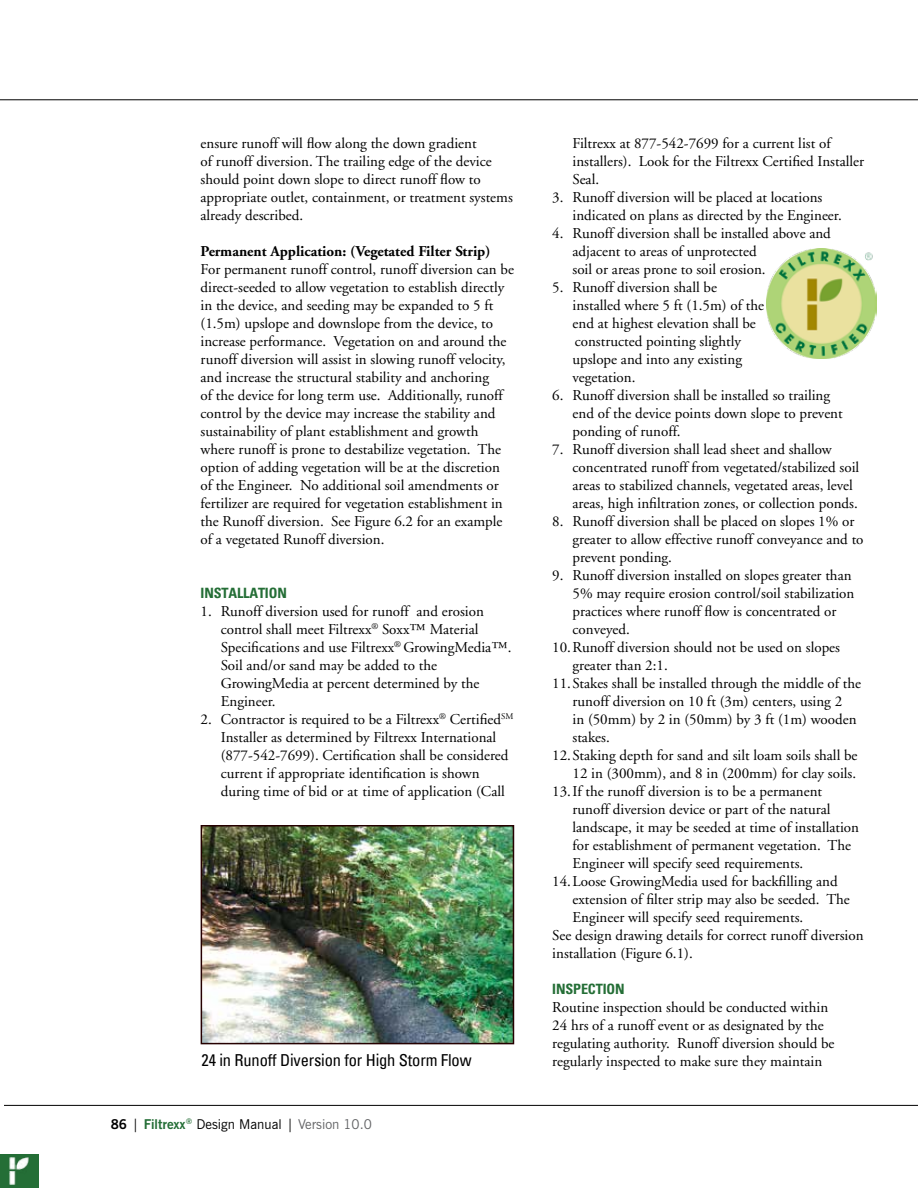
<style>
.page{position:relative;width:918px;height:1188px;background:#fff}
.page>*{position:absolute;margin:0;border:0;box-sizing:border-box;transform-origin:0 0}
.t1{font:condensed 16.5px "Univers";letter-spacing:-.01em;color:#000}
.t2{font:15px/18px "Adobe Garamond";color:#000}
.t3{font:700 15px "Adobe Garamond";color:#000}
.t4{font:700 condensed 14.25px "Univers";letter-spacing:-.01em;color:#246e36}
.t5{font:13.5px "News Gothic BT";color:#000}
.s1{font-weight:700}
.s2{font-weight:700;color:#246e36}
.s3{color:#636466}
</style>
<div class="page">
<hr style="left:4px;top:1105px;width:914px;height:1px;background:#000">
<div style="left:0;top:1154px;width:39px;height:34px;background:#246e36"></div>
<img style="left:10px;top:1157px;width:19px;height:28px">
<hr style="left:0;top:100px;width:918px;height:1px;background:#000">
<img style="left:204px;top:828px;width:307px;height:213px">
<div style="left:201px;top:825px;width:313px;height:219px;border:2px solid #250000"></div>
<img style="left:767px;top:248px;width:110px;height:111px">
<p class="t2" style="left:201px;top:135px;width:314px">ensure runoff will flow along the down gradient<br>of runoff diversion. The trailing edge of the device should point down slope to direct runoff flow to appropriate outlet, containment, or treatment systems already described.</p>
<p class="t3" style="left:201px;top:243px;width:291px">Permanent Application: (Vegetated Filter Strip)</p>
<p class="t2" style="left:201px;top:261px;width:315px">For permanent runoff control, runoff diversion can be direct-seeded to allow vegetation to establish directly in the device, and seeding may be expanded to 5 ft (1.5m) upslope and downslope from the device, to increase performance. Vegetation on and around the runoff diversion will assist in slowing runoff velocity, and increase the structural stability and anchoring<br>of the device for long term use. Additionally, runoff control by the device may increase the stability and sustainability of plant establishment and growth where runoff is prone to destabilize vegetation. The option of adding vegetation will be at the discretion of the Engineer. No additional soil amendments or fertilizer are required for vegetation establishment in the Runoff diversion. See Figure 6.2 for an example of a vegetated Runoff diversion.</p>
<p class="t4" style="left:201px;top:584px;width:88px">INSTALLATION</p>
<p class="t2" style="left:221px;top:603px;width:292px;text-indent:-20px">1. Runoff diversion used for runoff and erosion control shall meet Filtrexx<sup>®</sup> Soxx™ Material Specifications and use Filtrexx<sup>®</sup> GrowingMedia™.<br>Soil and/or sand may be added to the GrowingMedia at percent determined by the Engineer.</p>
<p class="t2" style="left:221px;top:711px;width:294px;text-indent:-20px">2. Contractor is required to be a Filtrexx<sup>®</sup> Certified<sup>SM </sup>Installer as determined by Filtrexx International (877-542-7699). Certification shall be considered current if appropriate identification is shown during time of bid or at time of application (Call</p>
<p class="t1" style="left:202px;top:1049px;width:271px">24 in Runoff Diversion for High Storm Flow</p>
<p class="t5" style="left:111px;top:1116px;width:263px"><span class="s1">86</span> | <span class="s2">Filtrexx</span><sup>®</sup> Design Manual | <span class="s3">Version 10.0</span></p>
<p class="t2" style="left:573px;top:135px;width:293px">Filtrexx at 877-542-7699 for a current list of installers). Look for the Filtrexx Certified Installer<br>Seal.</p>
<p class="t2" style="left:573px;top:189px;width:271px;text-indent:-20px">3. Runoff diversion will be placed at locations indicated on plans as directed by the Engineer.</p>
<p class="t2" style="left:573px;top:225px;width:260px;text-indent:-20px">4. Runoff diversion shall be installed above and adjacent to areas of unprotected<br>soil or areas prone to soil erosion.</p>
<p class="t2" style="left:573px;top:279px;width:193px;text-indent:-20px">5. Runoff diversion shall be installed where 5 ft (1.5m) of the end at highest elevation shall be constructed pointing slightly upslope and into any existing vegetation.</p>
<p class="t2" style="left:573px;top:387px;width:272px;text-indent:-20px">6. Runoff diversion shall be installed so trailing end of the device points down slope to prevent ponding of runoff.</p>
<p class="t2" style="left:573px;top:441px;width:288px;text-indent:-20px">7. Runoff diversion shall lead sheet and shallow concentrated runoff from vegetated/stabilized soil areas to stabilized channels, vegetated areas, level areas, high infiltration zones, or collection ponds.</p>
<p class="t2" style="left:573px;top:513px;width:293px;text-indent:-20px">8. Runoff diversion shall be placed on slopes 1% or greater to allow effective runoff conveyance and to prevent ponding.</p>
<p class="t2" style="left:552px;top:567px;width:301px">9. Runoff diversion installed on slopes greater than</p>
<p class="t2" style="left:573px;top:585px;width:283px">5% may require erosion control/soil stabilization</p>
<p class="t2" style="left:573px;top:603px;width:265px">practices where runoff flow is concentrated or</p>
<p class="t2" style="left:573px;top:621px;width:59px">conveyed.</p>
<p class="t2" style="left:552px;top:639px;width:289px">10.Runoff diversion should not be used on slopes</p>
<p class="t2" style="left:573px;top:657px;width:97px">greater than 2:1.</p>
<p class="t2" style="left:552px;top:675px;width:310px">11.Stakes shall be installed through the middle of the</p>
<p class="t2" style="left:573px;top:693px;width:271px">runoff diversion on 10 ft (3m) centers, using 2</p>
<p class="t2" style="left:573px;top:711px;width:286px">in (50mm) by 2 in (50mm) by 3 ft (1m) wooden</p>
<p class="t2" style="left:573px;top:729px;width:39px">stakes.</p>
<p class="t2" style="left:552px;top:747px;width:307px">12.Staking depth for sand and silt loam soils shall be</p>
<p class="t2" style="left:573px;top:765px;width:285px">12 in (300mm), and 8 in (200mm) for clay soils.</p>
<p class="t2" style="left:552px;top:783px;width:271px">13.If the runoff diversion is to be a permanent</p>
<p class="t2" style="left:573px;top:801px;width:259px">runoff diversion device or part of the natural</p>
<p class="t2" style="left:573px;top:819px;width:288px">landscape, it may be seeded at time of installation</p>
<p class="t2" style="left:573px;top:837px;width:280px">for establishment of permanent vegetation. The</p>
<p class="t2" style="left:573px;top:855px;width:232px">Engineer will specify seed requirements.</p>
<p class="t2" style="left:552px;top:873px;width:287px">14.Loose GrowingMedia used for backfilling and</p>
<p class="t2" style="left:573px;top:891px;width:279px">extension of filter strip may also be seeded. The</p>
<p class="t2" style="left:573px;top:909px;width:232px">Engineer will specify seed requirements.</p>
<p class="t2" style="left:552px;top:927px;width:313px">See design drawing details for correct runoff diversion</p>
<p class="t2" style="left:552px;top:945px;width:142px">installation (Figure 6.1).</p>
<p class="t4" style="left:552px;top:980px;width:74px">INSPECTION</p>
<p class="t2" style="left:552px;top:999px;width:284px">Routine inspection should be conducted within 24 hrs of a runoff event or as designated by the regulating authority. Runoff diversion should be regularly inspected to make sure they maintain</p>
</div>
